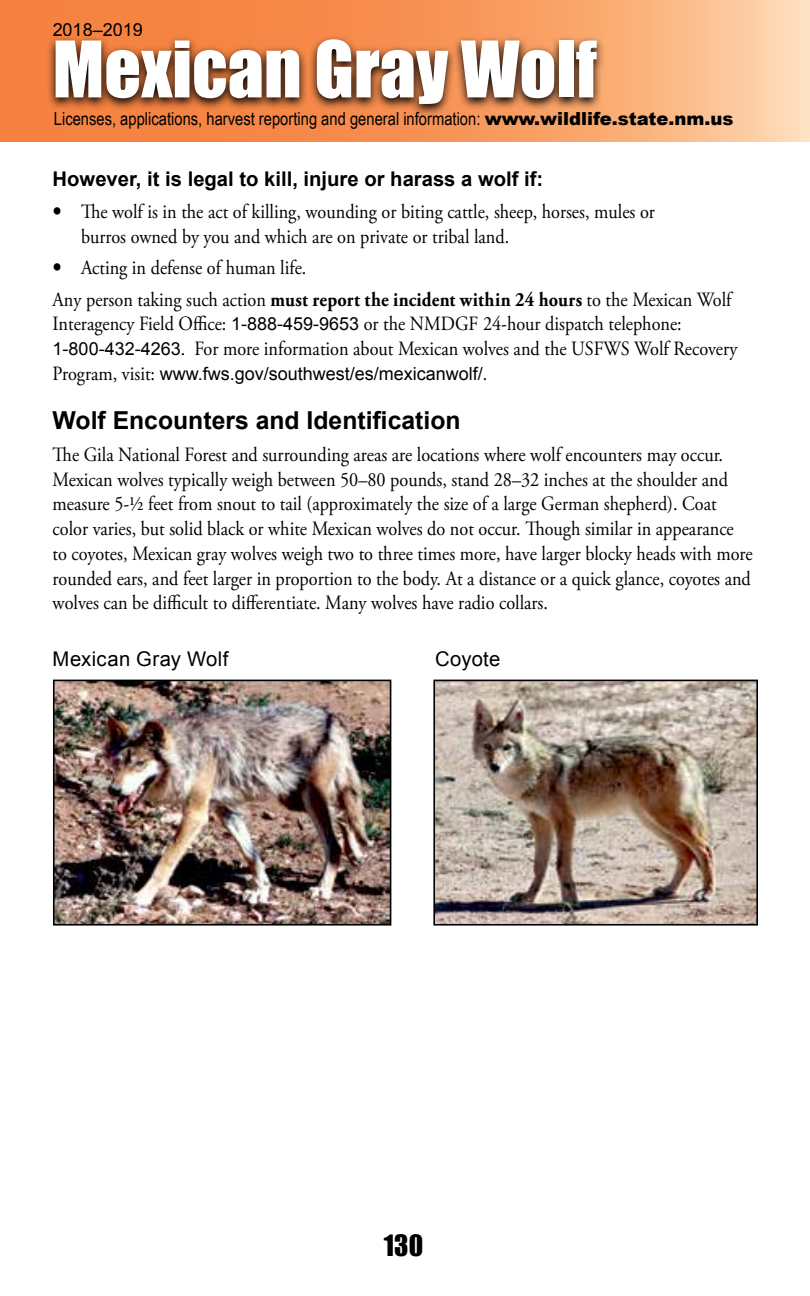
<style>
.page{position:relative;width:810px;height:1296px;background:#fff}
.page>*{position:absolute;margin:0;border:0;box-sizing:border-box;transform-origin:0 0}
.t1{font:72px "Impact";color:#fff}
.t2{font:27px "Impact";color:#000}
.t3{font:700 24.75px "Arial";color:#000}
.t4{font:20.25px/24.8px "Adobe Garamond Pro";color:#000;scale:.9 1}
.t5{font:700 20.25px "Arial";color:#000}
.t6{font:20.25px "Arial";letter-spacing:.02em;color:#000}
.t7{font:18px "Arial Narrow";color:#000}
.t8{font:18px "Arial";color:#000}
.s1{font-family:"Arial";font-weight:900}
.s2{font-size:27px}
.s3{font-weight:700}
.s4{font-family:"Arial";font-size:18px}
.s5{font-family:"Adobe Garamond Pro";font-size:20.25px}
</style>
<div class="page">
<svg style="left:0;top:0;width:809px;height:142px;background:#f9a36b"></svg>
<svg style="left:46px;top:35px;width:560px;height:82px;background:#8b502c"></svg>
<hr style="left:809px;top:0;width:1px;height:142px;background:#ffe3c6">
<img style="left:56px;top:683px;width:332px;height:240px">
<div style="left:53px;top:680px;width:338px;height:246px;border:2px solid #000"></div>
<img style="left:436px;top:683px;width:319px;height:240px">
<div style="left:433px;top:680px;width:325px;height:246px;border:2px solid #000"></div>
<p class="t8" style="left:53px;top:18px;width:92px">2018–2019</p>
<h1 class="t1" style="left:53px;top:13px;width:546px">Mexican Gray Wolf</h1>
<p class="t7" style="left:54px;top:106px;width:681px">Licenses, applications, harvest reporting and general information: <span class="s1">www.wildlife.state.nm.us</span></p>
<p class="t5" style="left:53px;top:166px;width:492px">However, it is legal to kill, injure or harass a wolf if:</p>
<p class="t4" style="left:81px;top:200px;width:639px;text-indent:-28px"><span class="s2">•</span> The wolf is in the act of killing, wounding or biting cattle, sheep, horses, mules or burros owned by you and which are on private or tribal land.</p>
<p class="t4" style="left:53px;top:253px;width:756px;line-height:31.5px"><span class="s2">•</span> Acting in defense of human life.<br>Any person taking such action <span class="s3">must report the incident within 24 hours</span> to the Mexican Wolf</p>
<p class="t4" style="left:53px;top:312px;width:762px">Interagency Field Office: <span class="s4">1-888-459-9653</span> or the NMDGF 24-hour dispatch telephone:<br><span class="s4">1-800-432-4263</span>. For more information about Mexican wolves and the USFWS Wolf Recovery</p>
<p class="t8" style="left:53px;top:362px;width:436px"><span class="s5">Program, visit:</span> www. fws. gov/southwest/es/mexicanwolf/<span class="s5">.</span></p>
<p class="t3" style="left:53px;top:404px;width:409px">Wolf Encounters and Identification</p>
<p class="t4" style="left:53px;top:443px;width:779px">The Gila National Forest and surrounding areas are locations where wolf encounters may occur.<br>Mexican wolves typically weigh between 50–80 pounds, stand 28–32 inches at the shoulder and measure 5-½ feet from snout to tail (approximately the size of a large German shepherd). Coat color varies, but solid black or white Mexican wolves do not occur. Though similar in appearance to coyotes, Mexican gray wolves weigh two to three times more, have larger blocky heads with more rounded ears, and feet larger in proportion to the body. At a distance or a quick glance, coyotes and wolves can be difficult to differentiate. Many wolves have radio collars.</p>
<p class="t6" style="left:53px;top:645px;width:177px">Mexican Gray Wolf</p>
<p class="t6" style="left:435px;top:645px;width:67px">Coyote</p>
<h2 class="t2" style="left:384px;top:1224px;width:41px">130</h2>
</div>
